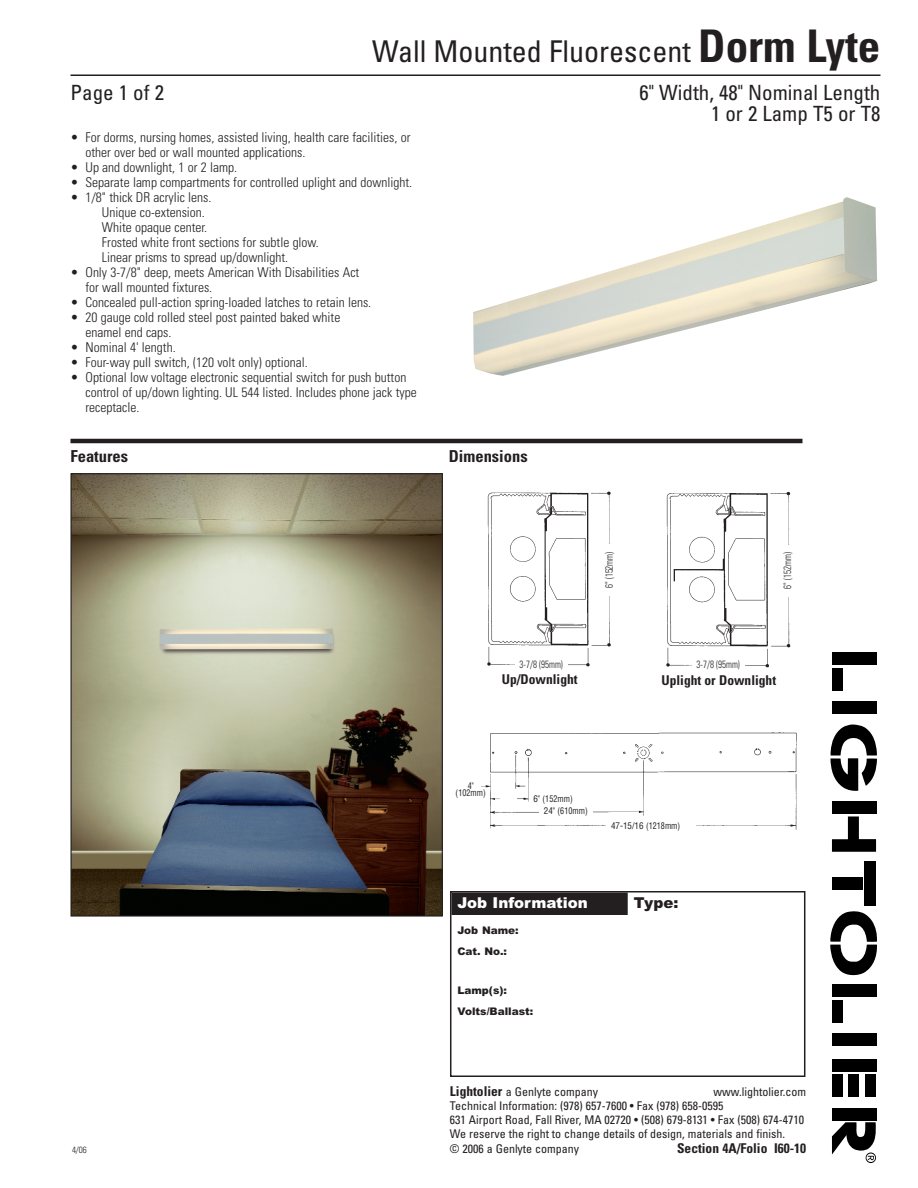
<style>
.page{position:relative;width:918px;height:1188px;background:#fff}
.page>*{position:absolute;margin:0;border:0;box-sizing:border-box;transform-origin:0 0}
.t1{font:condensed 30px "Univers";color:#231f20}
.t2{font:condensed 21px/21px "Univers";color:#231f20;text-align:right}
.t3{font:700 condensed 16.5px "Univers";color:#231f20}
.t4{font:900 15px "Arial";color:#fff}
.t5{font:900 15px "Arial";color:#231f20}
.t6{font:300 condensed 13.5px/15px "Univers";color:#231f20}
.t7{font:700 condensed 13.5px "Univers";color:#231f20}
.t8{font:condensed 12px/14.2px "Univers";color:#231f20}
.t9{font:300 condensed 10.5px "Univers";color:#231f20;scale:.85 1}
.t10{font:900 10.5px/21px "Arial";color:#231f20}
.t11{font:condensed 9px/11.9px "Helvetica";color:#231f20}
.t12{font:condensed 9px/7.5px "Helvetica";color:#231f20;text-align:center;scale:.9 1}
.t13{font:300 condensed 9px "Univers";color:#231f20}
.s1{font-weight:700;font-size:45px}
.s2{font-weight:700;font-size:13.5px}
</style>
<div class="page">
<hr style="left:70px;top:74px;width:810px;height:2px;background:#231f20">
<svg style="left:830px;top:724px;width:47px;height:67px"></svg>
<svg style="left:830px;top:911px;width:47px;height:65px"></svg>
<div style="left:832px;top:652px;width:44px;height:13px;background:#000"></div>
<div style="left:832px;top:701px;width:44px;height:12px;background:#000"></div>
<div style="left:832px;top:801px;width:44px;height:13px;background:#000"></div>
<svg style="left:832px;top:816px;width:44px;height:36px"></svg>
<div style="left:865px;top:861px;width:11px;height:45px;background:#000"></div>
<div style="left:832px;top:984px;width:44px;height:13px;background:#000"></div>
<div style="left:832px;top:1000px;width:11px;height:23px;background:#000"></div>
<div style="left:832px;top:1059px;width:44px;height:12px;background:#000"></div>
<div style="left:832px;top:1074px;width:11px;height:23px;background:#000"></div>
<div style="left:848px;top:1074px;width:11px;height:23px;background:#000"></div>
<div style="left:865px;top:1074px;width:11px;height:23px;background:#000"></div>
<div style="left:832px;top:1108px;width:44px;height:12px;background:#000"></div>
<div style="left:832px;top:1034px;width:44px;height:12px;background:#000"></div>
<div style="left:832px;top:878px;width:30px;height:12px;background:#000"></div>
<div style="left:832px;top:668px;width:11px;height:23px;background:#000"></div>
<svg style="left:832px;top:1122px;width:44px;height:41px"></svg>
<hr style="left:70px;top:439px;width:732px;height:4px;background:#231f20">
<img style="left:666px;top:492px;width:125px;height:176px">
<div style="left:451px;top:892px;width:177px;height:23px;background:#231f20"></div>
<div style="left:450px;top:891px;width:355px;height:186px;border:2px solid #231f20"></div>
<img style="left:72px;top:475px;width:369px;height:440px">
<img style="left:487px;top:491px;width:124px;height:176px">
<div style="left:602px;top:544px;width:16px;height:52px;background:#fff"></div>
<div style="left:515px;top:657px;width:53px;height:16px;background:#fff"></div>
<img style="left:481px;top:732px;width:316px;height:98px">
<div style="left:539px;top:806px;width:53px;height:13px;background:#fff"></div>
<div style="left:606px;top:821px;width:79px;height:15px;background:#fff"></div>
<div style="left:781px;top:545px;width:15px;height:51px;background:#fff"></div>
<div style="left:692px;top:657px;width:53px;height:16px;background:#fff"></div>
<img style="left:473px;top:197px;width:404px;height:179px">
<h1 class="t1" style="left:372px;top:41px;width:510px">Wall Mounted Fluorescent <span class="s1">Dorm Lyte</span></h1>
<h2 class="t2" style="left:70px;top:84px;width:95px">Page 1 of 2</h2>
<h2 class="t2" style="left:640px;top:84px;width:242px">6" Width, 48" Nominal Length<br>1 or 2 Lamp T5 or T8</h2>
<p class="t6" style="left:85px;top:131px;width:326px;text-indent:-15px">• For dorms, nursing homes, assisted living, health care facilities, or other over bed or wall mounted applications.</p>
<p class="t6" style="left:70px;top:161px;width:168px">• Up and downlight, 1 or 2 lamp.</p>
<p class="t6" style="left:70px;top:176px;width:343px">• Separate lamp compartments for controlled uplight and downlight.</p>
<p class="t6" style="left:102px;top:191px;width:218px;text-indent:-31px">• 1/8" thick DR acrylic lens.<br>Unique co-extension.<br>White opaque center.<br>Frosted white front sections for subtle glow.<br>Linear prisms to spread up/downlight.</p>
<p class="t6" style="left:85px;top:266px;width:275px;text-indent:-15px">• Only 3-7/8" deep, meets American With Disabilities Act for wall mounted fixtures.</p>
<p class="t6" style="left:70px;top:296px;width:302px">• Concealed pull-action spring-loaded latches to retain lens.</p>
<p class="t6" style="left:85px;top:311px;width:256px;text-indent:-15px">• 20 gauge cold rolled steel post painted baked white enamel end caps.</p>
<p class="t6" style="left:70px;top:341px;width:107px">• Nominal 4' length.</p>
<p class="t6" style="left:70px;top:356px;width:239px">• Four-way pull switch, (120 volt only) optional.</p>
<p class="t6" style="left:85px;top:371px;width:333px;text-indent:-15px">• Optional low voltage electronic sequential switch for push button control of up/down lighting. UL 544 listed. Includes phone jack type receptacle.</p>
<p class="t3" style="left:70px;top:450px;width:59px">Features</p>
<p class="t3" style="left:449px;top:450px;width:80px">Dimensions</p>
<p class="t9" style="left:605px;top:588px;width:45px;rotate:-90deg">6" (152mm)</p>
<p class="t9" style="left:784px;top:589px;width:45px;rotate:-90deg">6" (152mm)</p>
<p class="t9" style="left:520px;top:660px;width:52px">3-7/8 (95mm)</p>
<p class="t7" style="left:502px;top:674px;width:77px">Up/Downlight</p>
<p class="t7" style="left:662px;top:675px;width:116px">Uplight or Downlight</p>
<p class="t9" style="left:697px;top:660px;width:52px">3-7/8 (95mm)</p>
<p class="t12" style="left:456px;top:783px;width:35px">4" (102mm)</p>
<p class="t11" style="left:544px;top:794px;width:45px;text-indent:-11px">6" (152mm)<br>24" (610mm)</p>
<p class="t11" style="left:611px;top:821px;width:71px">47-15/16 (1218mm)</p>
<p class="t4" style="left:457px;top:898px;width:132px">Job Information</p>
<p class="t5" style="left:634px;top:898px;width:46px">Type:</p>
<p class="t10" style="left:457px;top:921px;width:63px">Job Name:<br>Cat. No.:</p>
<p class="t10" style="left:457px;top:981px;width:77px">Lamp(s):<br>Volts/Ballast:</p>
<p class="t8" style="left:450px;top:1085px;width:150px"><span class="s2">Lightolier</span> a Genlyte company</p>
<p class="t8" style="left:450px;top:1085px;width:358px;text-indent:264px">www.lightolier.com Technical Information: (978) 657-7600 • Fax (978) 658-0595<br>631 Airport Road, Fall River, MA 02720 • (508) 679-8131 • Fax (508) 674-4710<br>We reserve the right to change details of design, materials and finish.</p>
<p class="t13" style="left:72px;top:1146px;width:16px">4/06</p>
<p class="t8" style="left:450px;top:1142px;width:131px">© 2006 a Genlyte company</p>
<p class="t7" style="left:677px;top:1143px;width:131px">Section 4A/Folio I60-10</p>
</div>
